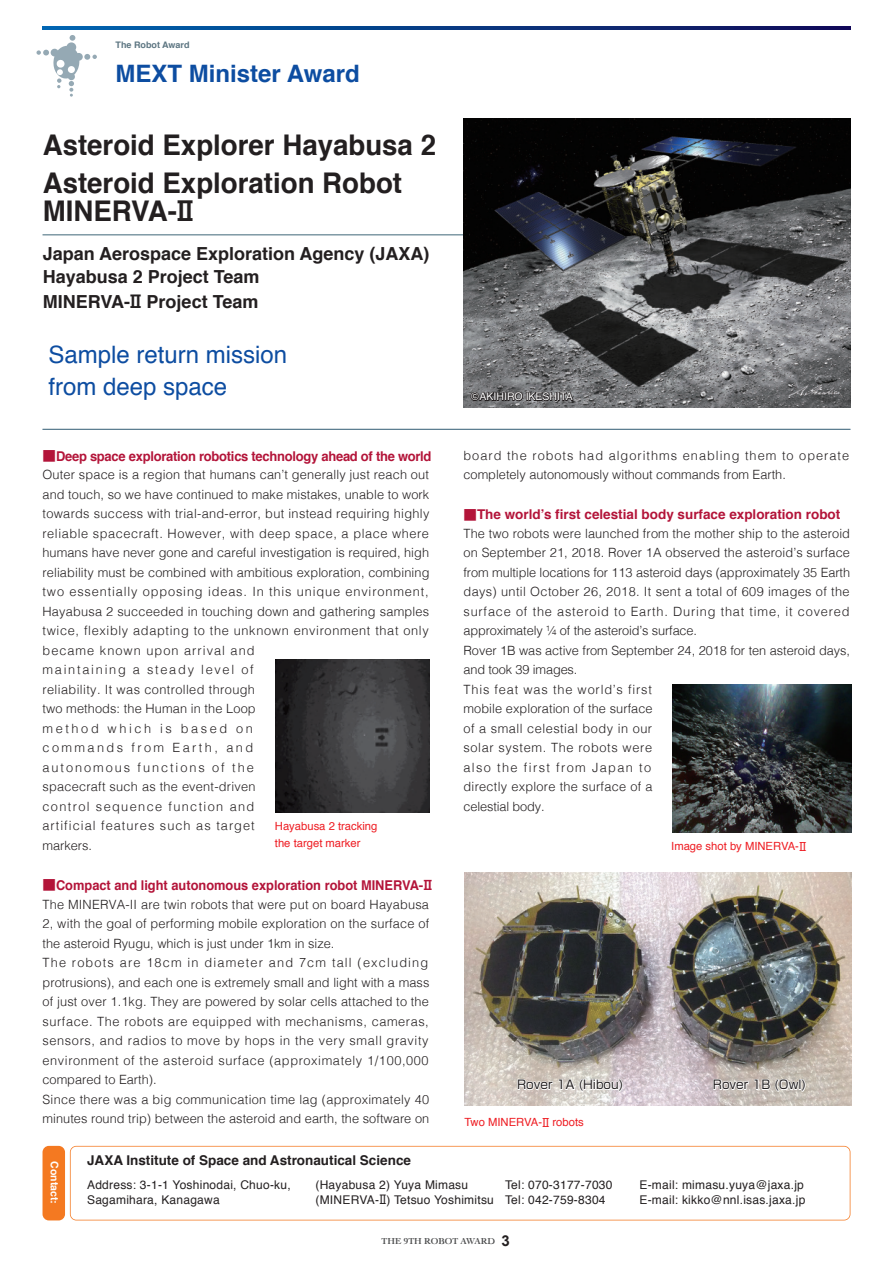
<style>
.page{position:relative;width:893px;height:1263px;background:#fff}
.page>*{position:absolute;margin:0;border:0;box-sizing:border-box;transform-origin:0 0}
.t1{font:700 28.5px/37.5px "Helvetica";color:#231f20}
.t2{font:24px/31.5px "Helvetica";color:#0d4da1}
.t3{font:700 24px "Helvetica";color:#0d4da1}
.t4{font:700 18px/22.5px "Helvetica";color:#231f20}
.t5{font:700 13.5px "Helvetica";letter-spacing:-.02em;color:#b31439;scale:.96 1}
.t6{font:700 13.5px "Helvetica";color:#b31439}
.t7{font:700 13.5px "Helvetica";color:#b31439;scale:.95 1}
.t8{font:700 13.5px "Helvetica";color:#231f20}
.t9{font:300 12.75px/19.5px "Helvetica";letter-spacing:.02em;color:#231f20}
.t10{font:300 12.75px/19.5px "Helvetica";color:#231f20}
.t11{font:12px/15px "Helvetica";letter-spacing:.02em;color:#231f20}
.t12{font:12px "Shin Go Pr 6 N";color:#231f20}
.t13{font:11.25px/16.5px "Helvetica";color:#ee1d23}
.t14{font:10.5px "Helvetica";color:#fff}
.t15{font:700 10.5px "Helvetica";color:#fff}
.t16{font:700 9px "Cochin";color:#4b4c4d}
.t17{font:700 9px "Helvetica";color:#5d7682}
.s1{font-family:"Shin Go Pr 6 N De";font-size:26.25px}
.s2{font-family:"Shin Go Pr 6 N De";font-size:17.1px}
.s3{font-family:"Shin Go Pr 6 N"}
.s4{font-family:"Shin Go Pr 6 N De";font-size:12.9px}
.s5{font-family:"Shin Go Pr 6 N";font-size:11.4px}
.s6{font-family:"Arial";font-size:15px;color:#231f20}
</style>
<div class="page">
<hr style="left:43px;top:429px;width:807px;height:1px;background:#3e6678">
<hr style="left:43px;top:235px;width:807px;height:1px;background:#3e6678">
<img style="left:463px;top:118px;width:387px;height:289px">
<img style="left:276px;top:660px;width:153px;height:152px">
<img style="left:464px;top:873px;width:387px;height:232px">
<svg style="left:517px;top:1076px;width:107px;height:17px"></svg>
<svg style="left:712px;top:1076px;width:94px;height:19px"></svg>
<img style="left:672px;top:684px;width:179px;height:149px">
<svg style="left:469px;top:389px;width:106px;height:13px"></svg>
<div style="left:43px;top:1146px;width:22px;height:74px;background:#f47921;border-radius:6px"></div>
<svg style="left:70px;top:1146px;width:780px;height:74px"></svg>
<svg style="left:36px;top:35px;width:61px;height:62px"></svg>
<svg style="left:43px;top:27px;width:807px;height:3px;background:#073983"></svg>
<p class="t17" style="left:116px;top:38px;width:76px">The Robot Award</p>
<h2 class="t3" style="left:116px;top:54px;width:246px">MEXT Minister Award</h2>
<h1 class="t1" style="left:43px;top:127px;width:395px">Asteroid Explorer Hayabusa 2<br>Asteroid Exploration Robot</h1>
<h1 class="t1" style="left:43px;top:193px;width:156px">MINERVA-<span class="s1">Ⅱ</span></h1>
<h3 class="t4" style="left:43px;top:243px;width:388px">Japan Aerospace Exploration Agency (JAXA)<br>Hayabusa 2 Project Team</h3>
<h3 class="t4" style="left:43px;top:291px;width:217px">MINERVA-<span class="s2">Ⅱ</span> Project Team</h3>
<h2 class="t2" style="left:48px;top:340px;width:240px">Sample return mission from deep space</h2>
<p class="t5" style="left:43px;top:445px;width:407px"><span class="s3">■</span>Deep space exploration robotics technology ahead of the world</p>
<p class="t9" style="left:43px;top:464px;width:388px">Outer space is a region that humans can’t generally just reach out and touch, so we have continued to make mistakes, unable to work towards success with trial-and-error, but instead requiring highly reliable spacecraft. However, with deep space, a place where humans have never gone and careful investigation is required, high reliability must be combined with ambitious exploration, combining two essentially opposing ideas. In this unique environment, Hayabusa 2 succeeded in touching down and gathering samples twice, flexibly adapting to the unknown environment that only became known upon arrival and<br>maintaining a steady level of<br>reliability. It was controlled through<br>two methods: the Human in the Loop<br>method which is based on<br>commands from Earth, and<br>autonomous functions of the<br>spacecraft such as the event-driven<br>control sequence function and<br>artificial features such as target<br>markers.</p>
<p class="t7" style="left:43px;top:874px;width:414px"><span class="s3">■</span>Compact and light autonomous exploration robot MINERVA-<span class="s4">Ⅱ</span></p>
<p class="t9" style="left:43px;top:893px;width:388px">The MINERVA-II are twin robots that were put on board Hayabusa 2, with the goal of performing mobile exploration on the surface of the asteroid Ryugu, which is just under 1km in size.<br>The robots are 18cm in diameter and 7cm tall (excluding protrusions), and each one is extremely small and light with a mass of just over 1.1kg. They are powered by solar cells attached to the surface. The robots are equipped with mechanisms, cameras, sensors, and radios to move by hops in the very small gravity environment of the asteroid surface (approximately 1/100,000 compared to Earth).<br>Since there was a big communication time lag (approximately 40 minutes round trip) between the asteroid and earth, the software on</p>
<p class="t13" style="left:275px;top:818px;width:104px">Hayabusa 2 tracking the target marker</p>
<p class="t14" style="left:471px;top:388px;width:103px">©AKIHIRO IKESHITA</p>
<p class="t10" style="left:463px;top:445px;width:387px">board the robots had algorithms enabling them to operate completely autonomously without commands from Earth.</p>
<p class="t6" style="left:463px;top:504px;width:378px"><span class="s3">■</span>The world’s first celestial body surface exploration robot</p>
<p class="t9" style="left:463px;top:523px;width:388px">The two robots were launched from the mother ship to the asteroid on September 21, 2018. Rover 1A observed the asteroid’s surface from multiple locations for 113 asteroid days (approximately 35 Earth days) until October 26, 2018. It sent a total of 609 images of the surface of the asteroid to Earth. During that time, it covered approximately ¼ of the asteroid’s surface.<br>Rover 1B was active from September 24, 2018 for ten asteroid days, and took 39 images.<br>This feat was the world’s first<br>mobile exploration of the surface<br>of a small celestial body in our<br>solar system. The robots were<br>also the first from Japan to<br>directly explore the surface of a<br>celestial body.</p>
<p class="t13" style="left:671px;top:838px;width:139px">Image shot by MINERVA-<span class="s5">Ⅱ</span></p>
<p class="t12" style="left:517px;top:1075px;width:107px">Rover 1A (Hibou)</p>
<p class="t12" style="left:713px;top:1075px;width:95px">Rover 1B (Owl)</p>
<p class="t13" style="left:464px;top:1114px;width:121px">Two MINERVA-<span class="s5">Ⅱ</span> robots</p>
<p class="t15" style="left:63px;top:1161px;width:44px;rotate:90deg">Contact:</p>
<p class="t8" style="left:87px;top:1149px;width:325px">JAXA Institute of Space and Astronautical Science</p>
<p class="t11" style="left:87px;top:1178px;width:205px">Address: 3-1-1 Yoshinodai, Chuo-ku,<br>Sagamihara, Kanagawa</p>
<p class="t11" style="left:315px;top:1178px;width:154px">(Hayabusa 2) Yuya Mimasu</p>
<p class="t11" style="left:505px;top:1178px;width:109px">Tel: 070-3177-7030</p>
<p class="t11" style="left:639px;top:1178px;width:166px">E-mail: mimasu.yuya@jaxa.jp</p>
<p class="t11" style="left:315px;top:1193px;width:292px">(MINERVA-<span class="s3">Ⅱ</span>) Tetsuo Yoshimitsu Tel: 042-759-8304</p>
<p class="t11" style="left:639px;top:1193px;width:167px">E-mail: kikko@nnl.isas.jaxa.jp</p>
<p class="t16" style="left:382px;top:1235px;width:130px">THE 9TH ROBOT AWARD <span class="s6">3</span></p>
</div>
